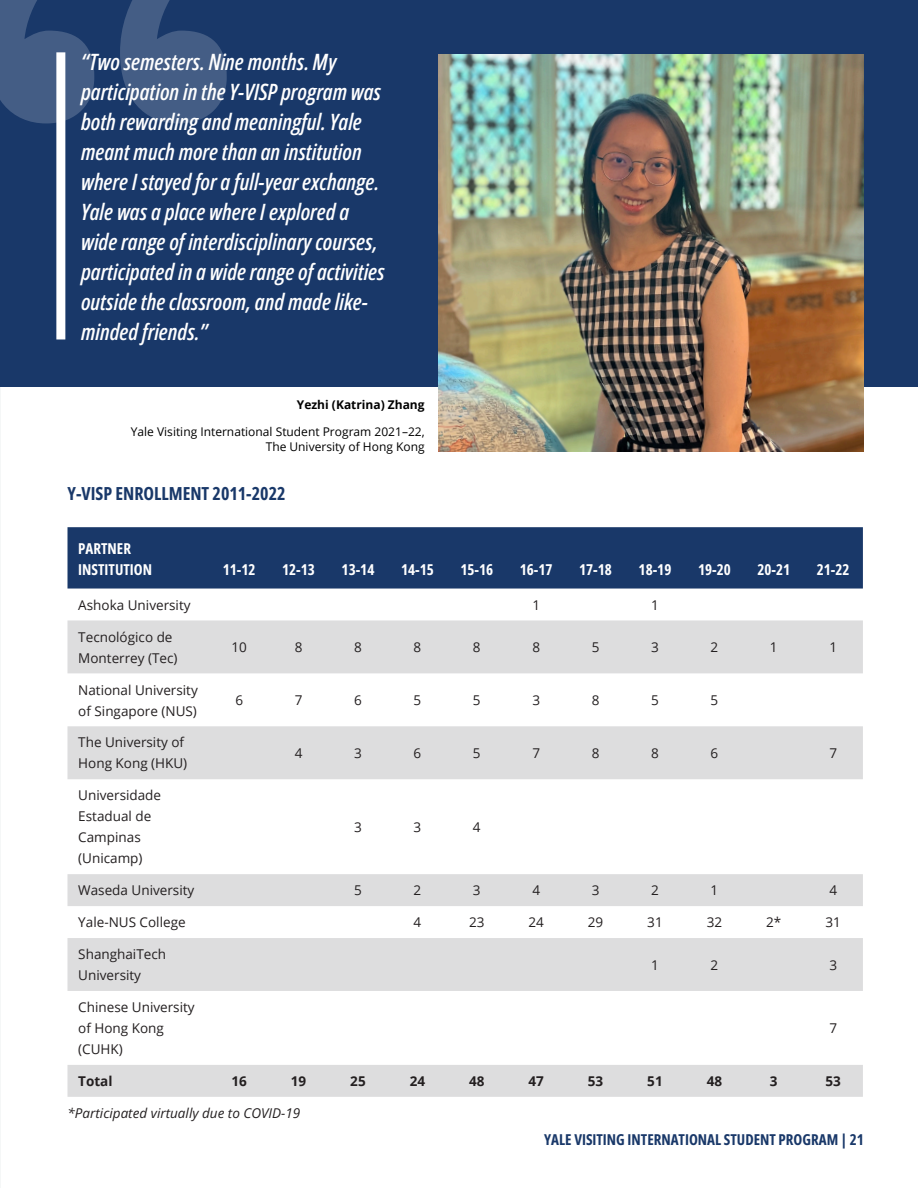
<style>
.page{position:relative;width:918px;height:1188px;background:#fff}
.page>*{position:absolute;margin:0;border:0;box-sizing:border-box;transform-origin:0 0}
.Inline_highlight_Whi{font:italic 600 22.5px/30px "Open Sans Condensed";color:#fff}
.Heading_1{font:700 18px "Open Sans Condensed";color:#193869}
.Table_Header_Row{font:700 15px/21px "Open Sans Condensed";color:#fff}
.t1{font:700 15px "Open Sans Condensed";color:#193869}
.t2{font:13.5px/21px "Open Sans";color:#231f20}
.t3{font:italic 13.5px "Open Sans";color:#231f20}
.t4{font:700 13.5px "Open Sans";color:#231f20}
.t5{font:12px/15px "Open Sans";color:#000;text-align:right}
.t6{font:700 12px "Open Sans";color:#000}
</style>
<div class="page">
<hr style="left:0;top:0;width:1px;height:1188px;background:#f5f7f7">
<div style="left:0;top:0;width:918px;height:387px;background:#193869"></div>
<div style="left:56px;top:52px;width:9px;height:287px;background:#fff"></div>
<img style="left:439px;top:54px;width:425px;height:397px">
<svg style="left:0;top:0;width:227px;height:123px"></svg>
<div style="left:68px;top:527px;width:795px;height:62px;background:#193869"></div>
<svg style="left:68px;top:620px;width:795px;height:477px"></svg>
<p class="Inline_highlight_Whi" style="left:81px;top:46px;width:305px">“Two semesters. Nine months. My participation in the Y-VISP program was both rewarding and meaningful. Yale meant much more than an institution where I stayed for a full-year exchange.<br>Yale was a place where I explored a wide range of interdisciplinary courses, participated in a wide range of activities outside the classroom, and made like&shy;minded friends.”</p>
<p class="t6" style="left:297px;top:396px;width:129px">Yezhi (Katrina) Zhang</p>
<p class="t5" style="left:131px;top:424px;width:295px">Yale Visiting International Student Program 2021–22,<br>The University of Hong Kong</p>
<p class="Heading_1" style="left:68px;top:481px;width:220px">Y-VISP ENROLLMENT 2011-2022</p>
<p class="Table_Header_Row" style="left:78px;top:538px;width:75px">PARTNER<br>INSTITUTION</p>
<p class="Table_Header_Row" style="left:223px;top:559px;width:34px">11-12</p>
<p class="Table_Header_Row" style="left:282px;top:559px;width:34px">12-13</p>
<p class="Table_Header_Row" style="left:342px;top:559px;width:34px">13-14</p>
<p class="Table_Header_Row" style="left:401px;top:559px;width:34px">14-15</p>
<p class="Table_Header_Row" style="left:460px;top:559px;width:34px">15-16</p>
<p class="Table_Header_Row" style="left:520px;top:559px;width:34px">16-17</p>
<p class="Table_Header_Row" style="left:579px;top:559px;width:34px">17-18</p>
<p class="Table_Header_Row" style="left:639px;top:559px;width:34px">18-19</p>
<p class="Table_Header_Row" style="left:698px;top:559px;width:34px">19-20</p>
<p class="Table_Header_Row" style="left:757px;top:559px;width:34px">20-21</p>
<p class="Table_Header_Row" style="left:817px;top:559px;width:34px">21-22</p>
<p class="t2" style="left:78px;top:594px;width:114px">Ashoka University</p>
<p class="t2" style="left:532px;top:594px;width:9px">1</p>
<p class="t2" style="left:651px;top:594px;width:9px">1</p>
<p class="t2" style="left:78px;top:626px;width:101px">Tecnológico de<br>Monterrey (Tec)</p>
<p class="t2" style="left:232px;top:636px;width:17px">10</p>
<p class="t2" style="left:295px;top:636px;width:9px">8</p>
<p class="t2" style="left:354px;top:636px;width:9px">8</p>
<p class="t2" style="left:414px;top:636px;width:9px">8</p>
<p class="t2" style="left:473px;top:636px;width:9px">8</p>
<p class="t2" style="left:532px;top:636px;width:9px">8</p>
<p class="t2" style="left:592px;top:636px;width:9px">5</p>
<p class="t2" style="left:651px;top:636px;width:9px">3</p>
<p class="t2" style="left:711px;top:636px;width:9px">2</p>
<p class="t2" style="left:770px;top:636px;width:9px">1</p>
<p class="t2" style="left:829px;top:636px;width:9px">1</p>
<p class="t2" style="left:78px;top:679px;width:121px">National University of Singapore (NUS)</p>
<p class="t2" style="left:235px;top:689px;width:9px">6</p>
<p class="t2" style="left:295px;top:689px;width:9px">7</p>
<p class="t2" style="left:354px;top:689px;width:9px">6</p>
<p class="t2" style="left:414px;top:689px;width:9px">5</p>
<p class="t2" style="left:473px;top:689px;width:9px">5</p>
<p class="t2" style="left:532px;top:689px;width:9px">3</p>
<p class="t2" style="left:592px;top:689px;width:9px">8</p>
<p class="t2" style="left:651px;top:689px;width:9px">5</p>
<p class="t2" style="left:711px;top:689px;width:9px">5</p>
<p class="t2" style="left:78px;top:732px;width:111px">The University of<br>Hong Kong (HKU)</p>
<p class="t2" style="left:295px;top:742px;width:9px">4</p>
<p class="t2" style="left:354px;top:742px;width:9px">3</p>
<p class="t2" style="left:414px;top:742px;width:9px">6</p>
<p class="t2" style="left:473px;top:742px;width:9px">5</p>
<p class="t2" style="left:532px;top:742px;width:9px">7</p>
<p class="t2" style="left:592px;top:742px;width:9px">8</p>
<p class="t2" style="left:651px;top:742px;width:9px">8</p>
<p class="t2" style="left:711px;top:742px;width:9px">6</p>
<p class="t2" style="left:829px;top:742px;width:9px">7</p>
<p class="t2" style="left:78px;top:785px;width:84px">Universidade<br>Estadual de<br>Campinas (Unicamp)</p>
<p class="t2" style="left:354px;top:816px;width:9px">3</p>
<p class="t2" style="left:414px;top:816px;width:9px">3</p>
<p class="t2" style="left:473px;top:816px;width:9px">4</p>
<p class="t2" style="left:78px;top:880px;width:118px">Waseda University</p>
<p class="t2" style="left:354px;top:880px;width:9px">5</p>
<p class="t2" style="left:414px;top:880px;width:9px">2</p>
<p class="t2" style="left:473px;top:880px;width:9px">3</p>
<p class="t2" style="left:532px;top:880px;width:9px">4</p>
<p class="t2" style="left:592px;top:880px;width:9px">3</p>
<p class="t2" style="left:651px;top:880px;width:9px">2</p>
<p class="t2" style="left:711px;top:880px;width:9px">1</p>
<p class="t2" style="left:829px;top:880px;width:9px">4</p>
<p class="t2" style="left:78px;top:911px;width:109px">Yale-NUS College</p>
<p class="t2" style="left:414px;top:911px;width:9px">4</p>
<p class="t2" style="left:469px;top:911px;width:17px">23</p>
<p class="t2" style="left:529px;top:911px;width:17px">24</p>
<p class="t2" style="left:588px;top:911px;width:17px">29</p>
<p class="t2" style="left:647px;top:911px;width:17px">31</p>
<p class="t2" style="left:707px;top:911px;width:17px">32</p>
<p class="t2" style="left:766px;top:911px;width:17px">2*</p>
<p class="t2" style="left:826px;top:911px;width:17px">31</p>
<p class="t2" style="left:78px;top:943px;width:89px">ShanghaiTech<br>University</p>
<p class="t2" style="left:651px;top:954px;width:9px">1</p>
<p class="t2" style="left:711px;top:954px;width:9px">2</p>
<p class="t2" style="left:829px;top:954px;width:9px">3</p>
<p class="t2" style="left:78px;top:996px;width:118px">Chinese University of Hong Kong (CUHK)</p>
<p class="t2" style="left:829px;top:1017px;width:9px">7</p>
<p class="t4" style="left:78px;top:1072px;width:36px">Total</p>
<p class="t4" style="left:232px;top:1072px;width:17px">16</p>
<p class="t4" style="left:291px;top:1072px;width:17px">19</p>
<p class="t4" style="left:350px;top:1072px;width:17px">25</p>
<p class="t4" style="left:410px;top:1072px;width:17px">24</p>
<p class="t4" style="left:469px;top:1072px;width:17px">48</p>
<p class="t4" style="left:529px;top:1072px;width:17px">47</p>
<p class="t4" style="left:588px;top:1072px;width:17px">53</p>
<p class="t4" style="left:647px;top:1072px;width:17px">51</p>
<p class="t4" style="left:707px;top:1072px;width:17px">48</p>
<p class="t4" style="left:770px;top:1072px;width:9px">3</p>
<p class="t4" style="left:826px;top:1072px;width:17px">53</p>
<p class="t3" style="left:68px;top:1103px;width:234px">*Participated virtually due to COVID-19</p>
<p class="t1" style="left:544px;top:1130px;width:321px">YALE VISITING INTERNATIONAL STUDENT PROGRAM | 21</p>
</div>
